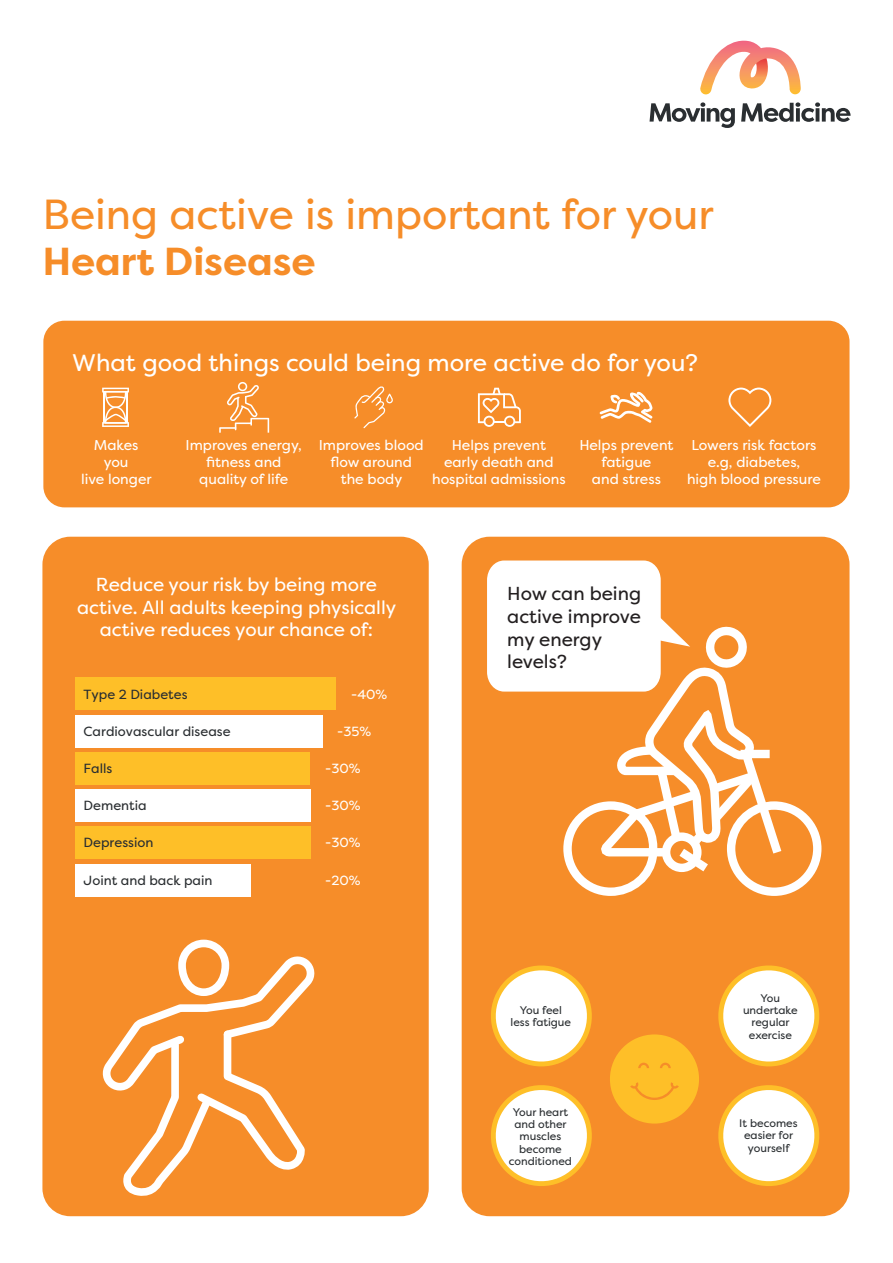
<style>
.page{position:relative;width:893px;height:1263px;background:#fff}
.page>*{position:absolute;margin:0;border:0;box-sizing:border-box;transform-origin:0 0}
.t1{font:42px "Filson Pro";color:#f68d29}
.t2{font:700 39px "Filson Pro";color:#f68d29}
.t3{font:24px "Filson Pro";color:#fff}
.t4{font:18.75px/22.5px "Filson Pro";color:#fff;text-align:center}
.t5{font:18.75px/22.5px "Filson Pro";color:#231f20}
.t6{font:14.25px/17.1px "Filson Pro";color:#fff;text-align:center}
.t7{font:13.2px "Filson Pro";color:#2a2e31}
.t8{font:13.2px "Filson Pro";color:#fff}
.t9{font:10.95px/12.3px "Filson Pro";color:#2a2e31;text-align:center}
</style>
<div class="page">
<div style="left:43px;top:321px;width:806px;height:186px;background:#f68d29;border-radius:21px"></div>
<div style="left:462px;top:537px;width:387px;height:679px;background:#f68d29;border-radius:28px"></div>
<svg style="left:491px;top:965px;width:101px;height:102px"></svg>
<svg style="left:491px;top:1085px;width:101px;height:101px"></svg>
<svg style="left:718px;top:1085px;width:102px;height:101px"></svg>
<svg style="left:718px;top:965px;width:102px;height:102px"></svg>
<svg style="left:610px;top:1034px;width:89px;height:89px"></svg>
<svg style="left:102px;top:388px;width:27px;height:39px"></svg>
<svg style="left:219px;top:382px;width:50px;height:51px"></svg>
<svg style="left:478px;top:388px;width:43px;height:39px"></svg>
<svg style="left:728px;top:388px;width:43px;height:39px"></svg>
<svg style="left:599px;top:392px;width:54px;height:31px"></svg>
<svg style="left:354px;top:386px;width:39px;height:42px"></svg>
<svg style="left:700px;top:41px;width:101px;height:53px"></svg>
<svg style="left:649px;top:102px;width:86px;height:26px"></svg>
<svg style="left:741px;top:102px;width:109px;height:20px"></svg>
<svg style="left:487px;top:560px;width:335px;height:336px"></svg>
<div style="left:42px;top:537px;width:387px;height:679px;background:#f68d29;border-radius:28px"></div>
<div style="left:75px;top:678px;width:261px;height:32px;background:#febf28"></div>
<div style="left:75px;top:715px;width:248px;height:32px;background:#fff"></div>
<div style="left:75px;top:752px;width:235px;height:32px;background:#febf28"></div>
<div style="left:75px;top:826px;width:235px;height:32px;background:#febf28"></div>
<div style="left:75px;top:789px;width:235px;height:32px;background:#fff"></div>
<div style="left:75px;top:864px;width:175px;height:32px;background:#fff"></div>
<svg style="left:104px;top:949px;width:209px;height:247px"></svg>
<div style="left:178px;top:940px;width:51px;height:56px;border:8px solid #fff;border-radius:22px"></div>
<h1 class="t1" style="left:43px;top:186px;width:673px">Being active is important for your</h1>
<h2 class="t2" style="left:43px;top:237px;width:274px">Heart Disease</h2>
<h3 class="t3" style="left:72px;top:347px;width:627px">What good things could being more active do for you?</h3>
<p class="t6" style="left:186px;top:436px;width:118px">Improves energy, fitness and quality of life</p>
<p class="t6" style="left:579px;top:436px;width:96px">Helps prevent fatigue<br>and stress</p>
<p class="t6" style="left:687px;top:436px;width:135px">Lowers risk factors e.g, diabetes,<br>high blood pressure</p>
<p class="t6" style="left:81px;top:436px;width:72px">Makes you<br>live longer</p>
<p class="t6" style="left:432px;top:436px;width:135px">Helps prevent<br>early death and hospital admissions</p>
<p class="t6" style="left:319px;top:436px;width:106px">Improves blood flow around the body</p>
<h3 class="t4" style="left:77px;top:573px;width:321px">Reduce your risk by being more active. All adults keeping physically active reduces your chance of:</h3>
<p class="t7" style="left:84px;top:685px;width:105px">Type 2 Diabetes</p>
<p class="t8" style="left:351px;top:685px;width:38px">-40%</p>
<p class="t7" style="left:84px;top:722px;width:148px">Cardiovascular disease</p>
<p class="t8" style="left:337px;top:722px;width:35px">-35%</p>
<p class="t7" style="left:84px;top:759px;width:30px">Falls</p>
<p class="t8" style="left:325px;top:759px;width:37px">-30%</p>
<p class="t7" style="left:84px;top:796px;width:65px">Dementia</p>
<p class="t8" style="left:325px;top:796px;width:37px">-30%</p>
<p class="t7" style="left:84px;top:833px;width:71px">Depression</p>
<p class="t8" style="left:325px;top:833px;width:37px">-30%</p>
<p class="t7" style="left:84px;top:871px;width:130px">Joint and back pain</p>
<p class="t8" style="left:325px;top:871px;width:37px">-20%</p>
<h3 class="t5" style="left:507px;top:582px;width:135px">How can being active improve my energy levels?</h3>
<p class="t9" style="left:510px;top:1004px;width:62px">You feel less fatigue</p>
<p class="t9" style="left:743px;top:992px;width:56px">You undertake regular exercise</p>
<p class="t9" style="left:509px;top:1106px;width:65px">Your heart and other muscles become conditioned</p>
<p class="t9" style="left:739px;top:1117px;width:60px">It becomes easier for yourself</p>
</div>
